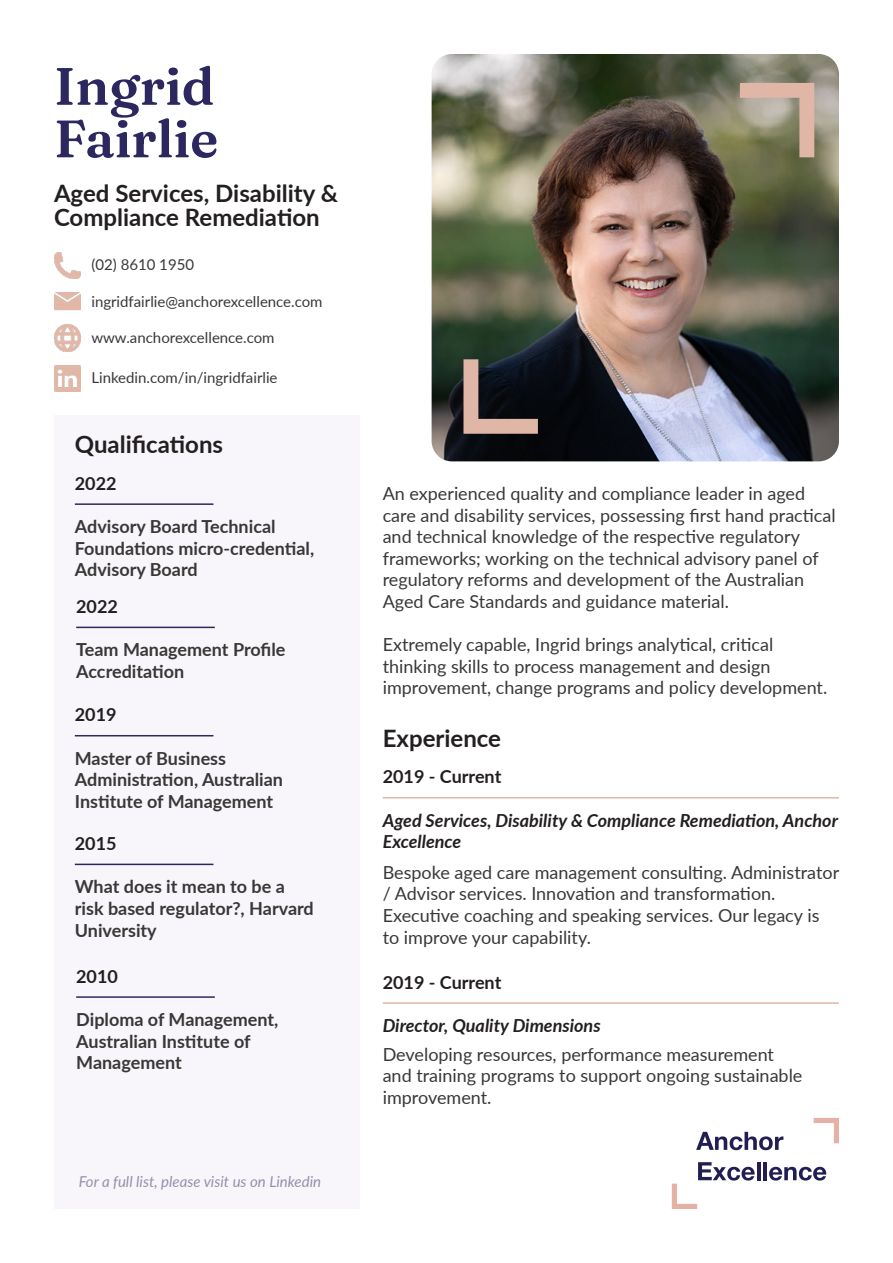
<style>
.page{position:relative;width:893px;height:1263px;background:#fff}
.page>*{position:absolute;margin:0;border:0;box-sizing:border-box;transform-origin:0 0}
.t1{font:900 52.5px/52.5px "Fraunces 9 pt";color:#2d2760}
.t2{font:700 24px/24px "Lato";color:#231f20}
.t3{font:18px/21.6px "Lato";color:#373837}
.t4{font:700 18px/21.6px "Lato";color:#373837}
.t5{font:italic 700 18px/21.6px "Lato";color:#231f20}
.t6{font:700 18px "Lato";color:#231f20}
.t7{font:15px "Lato";color:#373837}
.t8{font:italic 15px "Lato";color:#2d2760}
</style>
<div class="page">
<svg style="left:696px;top:1132px;width:87px;height:18px"></svg>
<hr style="left:757px;top:1162px;width:3px;height:18px;background:#221e54">
<hr style="left:763px;top:1162px;width:4px;height:18px;background:#221e54">
<svg style="left:769px;top:1167px;width:57px;height:13px"></svg>
<svg style="left:672px;top:1162px;width:83px;height:47px"></svg>
<svg style="left:814px;top:1118px;width:25px;height:25px"></svg>
<img style="left:432px;top:54px;width:407px;height:407px">
<svg style="left:463px;top:359px;width:75px;height:75px;background:#564a4a"></svg>
<svg style="left:740px;top:83px;width:74px;height:74px;background:#ac9d85"></svg>
<div style="left:54px;top:416px;width:306px;height:793px;background:#f8f6fa"></div>
<hr style="left:75px;top:503px;width:138px;height:2px;background:#2d2760">
<hr style="left:76px;top:627px;width:139px;height:1px;background:#2d2760">
<hr style="left:383px;top:797px;width:456px;height:1px;background:#e0b6a6">
<hr style="left:383px;top:1002px;width:456px;height:2px;background:#e0b6a6">
<hr style="left:75px;top:735px;width:138px;height:1px;background:#2d2760">
<hr style="left:75px;top:864px;width:138px;height:1px;background:#2d2760">
<hr style="left:76px;top:996px;width:139px;height:2px;background:#2d2760">
<img style="left:54px;top:252px;width:26px;height:27px">
<img style="left:54px;top:292px;width:26px;height:19px">
<img style="left:54px;top:325px;width:26px;height:26px">
<img style="left:54px;top:365px;width:26px;height:26px">
<p class="t1" style="left:54px;top:57px;width:166px">Ingrid<br>Fairlie</p>
<p class="t2" style="left:54px;top:181px;width:286px">Aged Services, Disability &amp;<br>Compliance Remediation</p>
<p class="t7" style="left:91px;top:254px;width:104px">(02) 8610 1950</p>
<p class="t7" style="left:91px;top:290px;width:233px">ingridfairlie@anchorexcellence.com</p>
<p class="t7" style="left:91px;top:327px;width:185px">www.anchorexcellence.com</p>
<p class="t7" style="left:91px;top:367px;width:188px">Linkedin.com/in/ingridfairlie</p>
<p class="t2" style="left:75px;top:431px;width:150px">Qualifications</p>
<p class="t6" style="left:75px;top:470px;width:43px">2022</p>
<p class="t4" style="left:75px;top:515px;width:241px">Advisory Board Technical<br>Foundations micro-credential,<br>Advisory Board</p>
<p class="t6" style="left:76px;top:593px;width:43px">2022</p>
<p class="t4" style="left:76px;top:638px;width:211px">Team Management Profile<br>Accreditation</p>
<p class="t6" style="left:75px;top:701px;width:43px">2019</p>
<p class="t4" style="left:75px;top:746px;width:210px">Master of Business<br>Administration, Australian<br>Institute of Management</p>
<p class="t6" style="left:75px;top:830px;width:43px">2015</p>
<p class="t4" style="left:75px;top:875px;width:240px">What does it mean to be a risk based regulator?, Harvard<br>University</p>
<p class="t6" style="left:76px;top:963px;width:43px">2010</p>
<p class="t4" style="left:76px;top:1008px;width:204px">Diploma of Management,<br>Australian Institute of<br>Management</p>
<p class="t8" style="left:79px;top:1170px;width:244px">For a full list, please visit us on Linkedin</p>
<p class="t3" style="left:383px;top:482px;width:454px">An experienced quality and compliance leader in aged care and disability services, possessing first hand practical and technical knowledge of the respective regulatory frameworks; working on the technical advisory panel of regulatory reforms and development of the Australian Aged Care Standards and guidance material.</p>
<p class="t3" style="left:383px;top:633px;width:446px">Extremely capable, Ingrid brings analytical, critical thinking skills to process management and design improvement, change programs and policy development.</p>
<p class="t2" style="left:383px;top:725px;width:120px">Experience</p>
<p class="t6" style="left:383px;top:763px;width:120px">2019 - Current</p>
<p class="t5" style="left:383px;top:808px;width:457px">Aged Services, Disability &amp; Compliance Remediation, Anchor<br>Excellence</p>
<p class="t3" style="left:383px;top:861px;width:458px">Bespoke aged care management consulting. Administrator / Advisor services. Innovation and transformation.<br>Executive coaching and speaking services. Our legacy is to improve your capability.</p>
<p class="t6" style="left:383px;top:969px;width:120px">2019 - Current</p>
<p class="t5" style="left:383px;top:1014px;width:219px">Director, Quality Dimensions</p>
<p class="t3" style="left:383px;top:1042px;width:421px">Developing resources, performance measurement and training programs to support ongoing sustainable improvement.</p>
</div>
